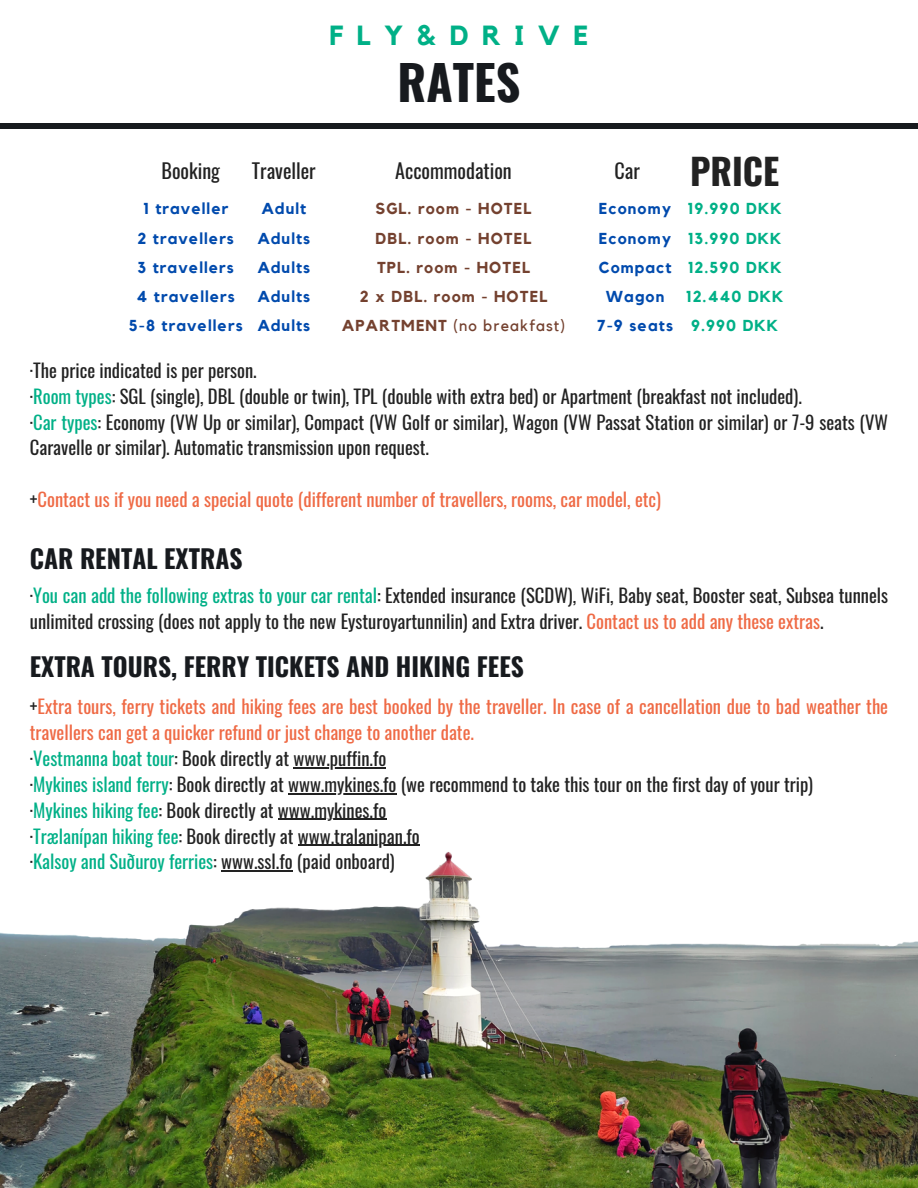
<style>
.page{position:relative;width:918px;height:1188px;background:#fff}
.page>*{position:absolute;margin:0;border:0;box-sizing:border-box;transform-origin:0 0}
.t1{font:700 48px "Oswald";color:#171a1e}
.t2{font:700 36px "Oswald";color:#222}
.t3{font:700 27.6px "Kollektif";letter-spacing:.49em;color:#00b087}
.t4{font:700 25.5px "Oswald";color:#171a1e}
.t5{font:20.1px "Oswald";color:#222}
.t6{font:18.6px/25.8px "Oswald";color:#222}
.t7{font:18.6px/25.8px "Oswald";color:#ef6a45}
.t8{font:700 15.75px "Kollektif";letter-spacing:.07em;color:#004aad}
.t9{font:700 15.75px "Kollektif";letter-spacing:.07em;color:#74412f}
.t10{font:700 15.75px "Kollektif";letter-spacing:.07em;color:#00b087}
.t11{font:15.75px "Kollektif";letter-spacing:.07em;color:#74412f}
.s1{font-weight:700}
.s2{color:#00b087}
.s3{color:#222}
.s4{color:#ef6a45}
</style>
<div class="page">
<div style="left:0;top:123px;width:918px;height:6px;background:#171a1e"></div>
<img style="left:0;top:818px;width:918px;height:370px">
<hr style="left:294px;top:767px;width:92px;height:1px;background:#222">
<hr style="left:288px;top:793px;width:108px;height:1px;background:#222">
<hr style="left:278px;top:819px;width:108px;height:1px;background:#222">
<hr style="left:298px;top:845px;width:122px;height:1px;background:#222">
<hr style="left:221px;top:871px;width:72px;height:1px;background:#222">
<p class="t3" style="left:330px;top:22px;width:260px">FLY&amp;DRIVE</p>
<p class="t1" style="left:398px;top:44px;width:124px">RATES</p>
<p class="t5" style="left:162px;top:155px;width:60px">Booking</p>
<p class="t8" style="left:143px;top:202px;width:87px">1 traveller</p>
<p class="t8" style="left:137px;top:231px;width:98px">2 travellers</p>
<p class="t8" style="left:138px;top:260px;width:98px">3 travellers</p>
<p class="t8" style="left:137px;top:289px;width:100px">4 travellers</p>
<p class="t8" style="left:129px;top:318px;width:115px">5-8 travellers</p>
<p class="t5" style="left:252px;top:155px;width:65px">Traveller</p>
<p class="t5" style="left:395px;top:155px;width:118px">Accommodation</p>
<p class="t2" style="left:690px;top:143px;width:91px">PRICE</p>
<p class="t9" style="left:376px;top:202px;width:157px">SGL. room - HOTEL</p>
<p class="t9" style="left:376px;top:231px;width:157px">DBL. room - HOTEL</p>
<p class="t9" style="left:377px;top:260px;width:154px">TPL. room - HOTEL</p>
<p class="t9" style="left:360px;top:289px;width:189px">2 x DBL. room - HOTEL</p>
<p class="t11" style="left:342px;top:318px;width:225px"><span class="s1">APARTMENT</span> (no breakfast)</p>
<p class="t5" style="left:614px;top:155px;width:27px">Car</p>
<p class="t8" style="left:261px;top:202px;width:46px">Adult</p>
<p class="t8" style="left:257px;top:231px;width:54px">Adults</p>
<p class="t8" style="left:257px;top:260px;width:54px">Adults</p>
<p class="t8" style="left:257px;top:289px;width:54px">Adults</p>
<p class="t8" style="left:257px;top:318px;width:54px">Adults</p>
<p class="t10" style="left:688px;top:202px;width:96px">19.990 DKK</p>
<p class="t10" style="left:688px;top:231px;width:95px">13.990 DKK</p>
<p class="t10" style="left:688px;top:260px;width:95px">12.590 DKK</p>
<p class="t10" style="left:686px;top:289px;width:99px">12.440 DKK</p>
<p class="t10" style="left:691px;top:318px;width:89px">9.990 DKK</p>
<p class="t8" style="left:599px;top:202px;width:74px">Economy</p>
<p class="t8" style="left:599px;top:231px;width:74px">Economy</p>
<p class="t8" style="left:599px;top:260px;width:74px">Compact</p>
<p class="t8" style="left:606px;top:289px;width:60px">Wagon</p>
<p class="t8" style="left:597px;top:318px;width:77px">7-9 seats</p>
<p class="t6" style="left:30px;top:357px;width:228px">·The price indicated is per person.</p>
<p class="t6" style="left:30px;top:382px;width:774px">·<span class="s2">Room types</span>: SGL (single), DBL (double or twin), TPL (double with extra bed) or Apartment (breakfast not included).</p>
<p class="t6" style="left:30px;top:408px;width:860px">·<span class="s2">Car types</span>: Economy (VW Up or similar), Compact (VW Golf or similar), Wagon (VW Passat Station or similar) or 7-9 seats (VW<br>Caravelle or similar). Automatic transmission upon request.</p>
<p class="t7" style="left:30px;top:486px;width:633px"><span class="s3">+</span>Contact us if you need a special quote (different number of travellers, rooms, car model, etc)</p>
<p class="t4" style="left:30px;top:539px;width:214px">CAR RENTAL EXTRAS</p>
<p class="t6" style="left:30px;top:581px;width:860px">·<span class="s2">You can add the following extras to your car rental</span>: Extended insurance (SCDW), WiFi, Baby seat, Booster seat, Subsea tunnels unlimited crossing (does not apply to the new Eysturoyartunnilin) and Extra driver. <span class="s4">Contact us to add any these extras</span>.</p>
<p class="t4" style="left:30px;top:647px;width:496px">EXTRA TOURS, FERRY TICKETS AND HIKING FEES</p>
<p class="t7" style="left:30px;top:693px;width:860px"><span class="s3">+</span>Extra tours, ferry tickets and hiking fees are best booked by the traveller. In case of a cancellation due to bad weather the travellers can get a quicker refund or just change to another date.</p>
<p class="t6" style="left:30px;top:745px;width:358px">·<span class="s2">Vestmanna boat tour</span>: Book directly at www.puffin.fo</p>
<p class="t6" style="left:30px;top:771px;width:785px">·<span class="s2">Mykines island ferry</span>: Book directly at www.mykines.fo (we recommend to take this tour on the first day of your trip)</p>
<p class="t6" style="left:30px;top:796px;width:358px">·<span class="s2">Mykines hiking fee</span>: Book directly at www.mykines.fo</p>
<p class="t6" style="left:30px;top:822px;width:391px">·<span class="s2">Trælanípan hiking fee</span>: Book directly at www.tralanipan.fo</p>
<p class="t6" style="left:30px;top:848px;width:366px">·<span class="s2">Kalsoy and Suðuroy ferries</span>: www.ssl.fo (paid onboard)</p>
</div>
